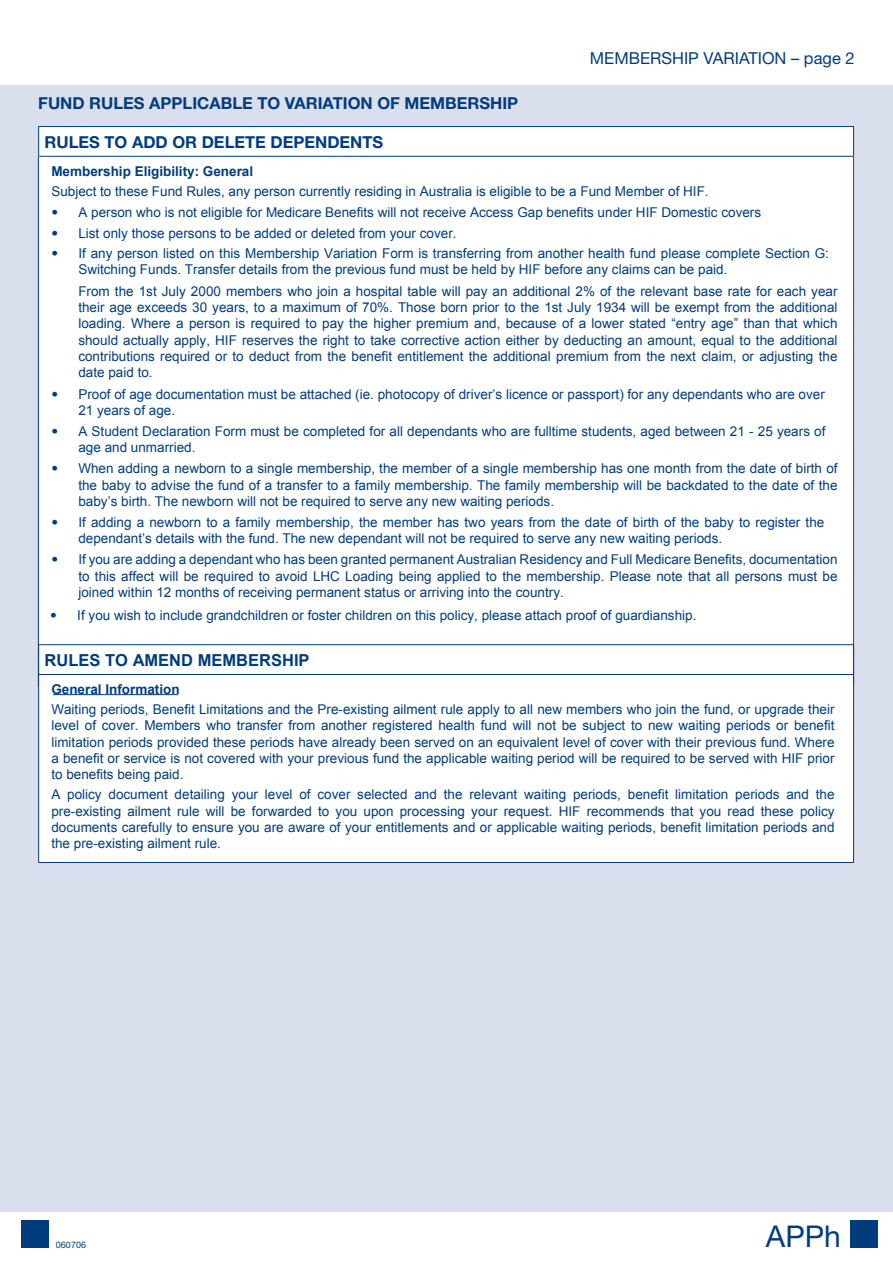
<style>
.page{position:relative;width:893px;height:1263px;background:#fff}
.page>*{position:absolute;margin:0;border:0;box-sizing:border-box;transform-origin:0 0}
.t1{font:30px "Helvetica Neue";color:#013d7d}
.t2{font:700 16.5px "Helvetica Neue";color:#013d7d}
.t3{font:16.5px "Helvetica Neue";color:#013d7d}
.t4{font:700 16.5px "Arial";color:#013d7d}
.t5{font:13.5px/16.2px "Arial";color:#013d7d;text-align:justify}
.t6{font:700 13.5px "Arial";color:#013d7d}
.t7{font:9px "Helvetica Neue";color:#013d7d}
.s1{font-family:"Helvetica Neue"}
</style>
<div class="page">
<div style="left:0;top:85px;width:893px;height:1127px;background:#dadfed"></div>
<div style="left:21px;top:1220px;width:28px;height:28px;background:#013d7d"></div>
<div style="left:850px;top:1220px;width:28px;height:28px;background:#013d7d"></div>
<div style="left:39px;top:127px;width:814px;height:735px;background:#fff"></div>
<hr style="left:38px;top:126px;width:816px;height:1px;background:#013d7d">
<svg style="left:38px;top:127px;width:1px;height:29px"></svg>
<svg style="left:853px;top:127px;width:1px;height:29px"></svg>
<hr style="left:38px;top:156px;width:816px;height:1px;background:#013d7d">
<hr style="left:38px;top:157px;width:1px;height:530px;background:#013d7d">
<hr style="left:853px;top:157px;width:1px;height:528px;background:#013d7d">
<hr style="left:38px;top:644px;width:816px;height:1px;background:#013d7d">
<hr style="left:38px;top:674px;width:816px;height:1px;background:#013d7d">
<hr style="left:38px;top:675px;width:1px;height:187px;background:#013d7d">
<hr style="left:853px;top:675px;width:1px;height:187px;background:#013d7d">
<hr style="left:38px;top:862px;width:816px;height:1px;background:#013d7d">
<hr style="left:53px;top:694px;width:125px;height:1px;background:#013d7d">
<p class="t2" style="left:38px;top:93px;width:481px">FUND RULES APPLICABLE TO VARIATION OF MEMBERSHIP</p>
<p class="t3" style="left:590px;top:48px;width:266px">MEMBERSHIP VARIATION – page 2</p>
<p class="t2" style="left:45px;top:132px;width:340px">RULES TO ADD OR DELETE DEPENDENTS</p>
<p class="t6" style="left:51px;top:162px;width:203px">Membership Eligibility: General</p>
<p class="t5" style="left:51px;top:183px;width:659px">Subject to these Fund Rules, any person currently residing in Australia is eligible to be a Fund Member of HIF.</p>
<p class="t5" style="left:51px;top:204px;width:711px"><span class="s1">•</span> A person who is not eligible for Medicare Benefits will not receive Access Gap benefits under HIF Domestic covers</p>
<p class="t5" style="left:51px;top:225px;width:407px"><span class="s1">•</span> List only those persons to be added or deleted from your cover.</p>
<p class="t5" style="left:78px;top:246px;width:752px;line-height:15.8px;text-indent:-27px"><span class="s1">•</span> If any person listed on this Membership Variation Form is transferring from another health fund please complete Section G:<br>Switching Funds. Transfer details from the previous fund must be held by HIF before any claims can be paid.</p>
<p class="t5" style="left:78px;top:283px;width:761px">From the 1st July 2000 members who join a hospital table will pay an additional 2% of the relevant base rate for each year their age exceeds 30 years, to a maximum of 70%. Those born prior to the 1st July 1934 will be exempt from the additional loading. Where a person is required to pay the higher premium and, because of a lower stated “entry age” than that which should actually apply, HIF reserves the right to take corrective action either by deducting an amount, equal to the additional contributions required or to deduct from the benefit entitlement the additional premium from the next claim, or adjusting the date paid to.</p>
<p class="t5" style="left:78px;top:386px;width:748px;line-height:15.8px;text-indent:-27px"><span class="s1">•</span> Proof of age documentation must be attached (ie. photocopy of driver’s licence or passport) for any dependants who are over<br>21 years of age.</p>
<p class="t5" style="left:78px;top:424px;width:749px;line-height:15.8px;text-indent:-27px"><span class="s1">•</span> A Student Declaration Form must be completed for all dependants who are fulltime students, aged between 21 - 25 years of age and unmarried.</p>
<p class="t5" style="left:78px;top:461px;width:761px;text-indent:-27px"><span class="s1">•</span> When adding a newborn to a single membership, the member of a single membership has one month from the date of birth of the baby to advise the fund of a transfer to a family membership. The family membership will be backdated to the date of the baby’s birth. The newborn will not be required to serve any new waiting periods.</p>
<p class="t5" style="left:78px;top:515px;width:747px;line-height:15.8px;text-indent:-27px"><span class="s1">•</span> If adding a newborn to a family membership, the member has two years from the date of birth of the baby to register the dependant’s details with the fund. The new dependant will not be required to serve any new waiting periods.</p>
<p class="t5" style="left:78px;top:552px;width:761px;text-indent:-27px"><span class="s1">•</span> If you are adding a dependant who has been granted permanent Australian Residency and Full Medicare Benefits, documentation to this affect will be required to avoid LHC Loading being applied to the membership. Please note that all persons must be joined within 12 months of receiving permanent status or arriving into the country.</p>
<p class="t5" style="left:50px;top:607px;width:648px"><span class="s1">•</span> If you wish to include grandchildren or foster children on this policy, please attach proof of guardianship.</p>
<p class="t4" style="left:45px;top:649px;width:266px">RULES TO AMEND MEMBERSHIP</p>
<p class="t6" style="left:51px;top:680px;width:130px">General Information</p>
<p class="t5" style="left:51px;top:701px;width:785px">Waiting periods, Benefit Limitations and the Pre-existing ailment rule apply to all new members who join the fund, or upgrade their level of cover. Members who transfer from another registered health fund will not be subject to new waiting periods or benefit limitation periods provided these periods have already been served on an equivalent level of cover with their previous fund. Where a benefit or service is not covered with your previous fund the applicable waiting period will be required to be served with HIF prior to benefits being paid.</p>
<p class="t5" style="left:51px;top:787px;width:785px">A policy document detailing your level of cover selected and the relevant waiting periods, benefit limitation periods and the pre-existing ailment rule will be forwarded to you upon processing your request. HIF recommends that you read these policy documents carefully to ensure you are aware of your entitlements and or applicable waiting periods, benefit limitation periods and the pre-existing ailment rule.</p>
<p class="t7" style="left:56px;top:1239px;width:32px">060706</p>
<h1 class="t1" style="left:766px;top:1219px;width:76px">APPh</h1>
</div>
